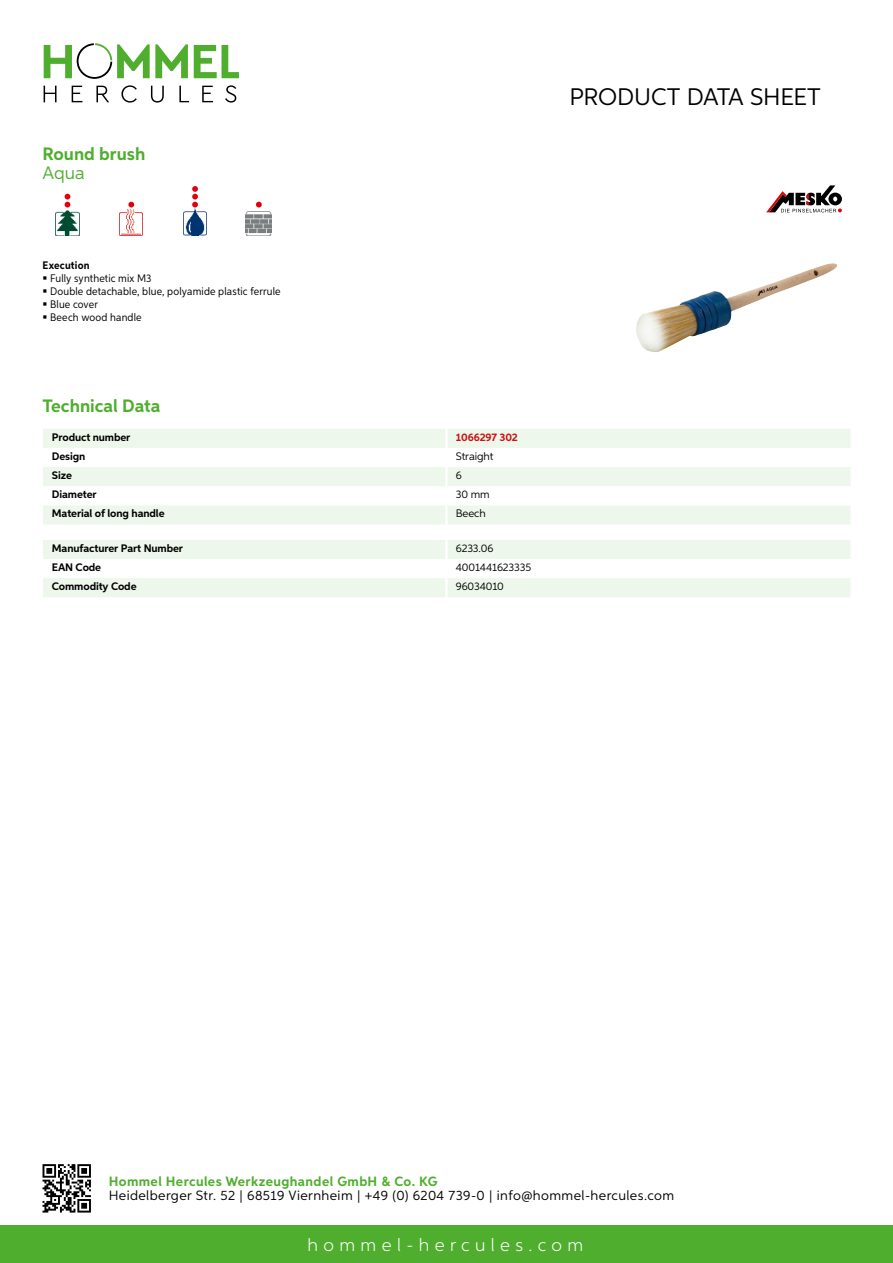
<style>
.page{position:relative;width:893px;height:1263px;background:#fff}
.page>*{position:absolute;margin:0;border:0;box-sizing:border-box;transform-origin:0 0}
.t1{font:24px "Aspira";letter-spacing:-.01em;color:#000}
.t2{font:700 18px "Aspira";color:#50ae2f}
.t3{font:300 18px "Aspira";letter-spacing:.3em;color:#fff}
.t4{font:18px "Aspira";color:#50ae2f}
.t5{font:13.5px "Aspira";letter-spacing:.03em;color:#000}
.t6{font:700 13.5px "Aspira";letter-spacing:.03em;color:#50ae2f}
.t7{font:700 10.95px "Aspira";letter-spacing:-.01em;color:#000}
.t8{font:10.95px/12.8px "Aspira Nar";letter-spacing:.015em;color:#000}
.t9{font:10.95px "Aspira";letter-spacing:-.01em;color:#000}
.t10{font:700 10.95px "Aspira";letter-spacing:-.01em;color:#cd1013}
.t11{font:700 10.95px "Aspira Nar";letter-spacing:.015em;color:#000}
</style>
<div class="page">
<div style="left:0;top:1226px;width:893px;height:37px;background:#50ae2f"></div>
<svg style="left:43px;top:1164px;width:48px;height:48px"></svg>
<svg style="left:194px;top:45px;width:45px;height:33px"></svg>
<svg style="left:44px;top:43px;width:144px;height:36px"></svg>
<svg style="left:44px;top:86px;width:13px;height:16px"></svg>
<svg style="left:72px;top:86px;width:10px;height:16px"></svg>
<svg style="left:96px;top:86px;width:13px;height:16px"></svg>
<svg style="left:121px;top:85px;width:16px;height:18px"></svg>
<svg style="left:151px;top:86px;width:13px;height:17px"></svg>
<svg style="left:179px;top:86px;width:10px;height:16px"></svg>
<svg style="left:202px;top:86px;width:11px;height:16px"></svg>
<svg style="left:225px;top:85px;width:11px;height:18px"></svg>
<div style="left:43px;top:429px;width:807px;height:95px;background:#eef7eb"></div>
<svg style="left:43px;top:448px;width:807px;height:57px"></svg>
<hr style="left:445px;top:429px;width:3px;height:19px;background:#fff">
<hr style="left:445px;top:448px;width:3px;height:19px;background:#fff">
<hr style="left:445px;top:467px;width:3px;height:19px;background:#fff">
<hr style="left:445px;top:486px;width:3px;height:19px;background:#fff">
<hr style="left:445px;top:505px;width:3px;height:19px;background:#fff">
<svg style="left:43px;top:540px;width:807px;height:57px"></svg>
<hr style="left:445px;top:578px;width:3px;height:19px;background:#fff">
<img style="left:56px;top:203px;width:23px;height:32px">
<svg style="left:65px;top:194px;width:5px;height:13px"></svg>
<img style="left:120px;top:204px;width:23px;height:31px">
<svg style="left:128px;top:202px;width:6px;height:5px"></svg>
<img style="left:183px;top:207px;width:24px;height:28px">
<svg style="left:192px;top:186px;width:6px;height:21px"></svg>
<img style="left:246px;top:201px;width:26px;height:34px">
<svg style="left:256px;top:202px;width:6px;height:5px"></svg>
<img style="left:636px;top:263px;width:201px;height:89px">
<svg style="left:766px;top:185px;width:76px;height:27px"></svg>
<h2 class="t2" style="left:43px;top:142px;width:104px">Round brush</h2>
<h2 class="t4" style="left:43px;top:162px;width:44px">Aqua</h2>
<p class="t11" style="left:43px;top:259px;width:49px">Execution</p>
<p class="t8" style="left:50px;top:272px;width:232px">Fully synthetic mix M3<br>Double detachable, blue, polyamide plastic ferrule<br>Blue cover<br>Beech wood handle</p>
<h2 class="t2" style="left:43px;top:395px;width:120px">Technical Data</h2>
<p class="t7" style="left:52px;top:430px;width:80px">Product number</p>
<p class="t10" style="left:456px;top:430px;width:64px">1066297 302</p>
<p class="t7" style="left:52px;top:449px;width:35px">Design</p>
<p class="t9" style="left:456px;top:449px;width:39px">Straight</p>
<p class="t7" style="left:52px;top:468px;width:22px">Size</p>
<p class="t9" style="left:456px;top:468px;width:7px">6</p>
<p class="t7" style="left:52px;top:488px;width:46px">Diameter</p>
<p class="t9" style="left:456px;top:488px;width:35px">30 mm</p>
<p class="t7" style="left:52px;top:507px;width:114px">Material of long handle</p>
<p class="t9" style="left:456px;top:507px;width:31px">Beech</p>
<p class="t7" style="left:52px;top:541px;width:133px">Manufacturer Part Number</p>
<p class="t9" style="left:456px;top:541px;width:39px">6233.06</p>
<p class="t7" style="left:52px;top:560px;width:51px">EAN Code</p>
<p class="t9" style="left:456px;top:560px;width:77px">4001441623335</p>
<p class="t7" style="left:52px;top:579px;width:86px">Commodity Code</p>
<p class="t9" style="left:456px;top:580px;width:50px">96034010</p>
<h1 class="t1" style="left:569px;top:82px;width:253px">Product data sh eet</h1>
<p class="t6" style="left:109px;top:1172px;width:330px">Hommel Hercules Werkzeughandel GmbH &amp; Co. KG</p>
<p class="t5" style="left:109px;top:1187px;width:567px">Heidelberger Str. 52 | 68519 Viernheim | +49 (0) 6204 739-0 | info@hommel-hercules.com</p>
<h2 class="t3" style="left:307px;top:1234px;width:277px">hommel-hercules.com</h2>
</div>
